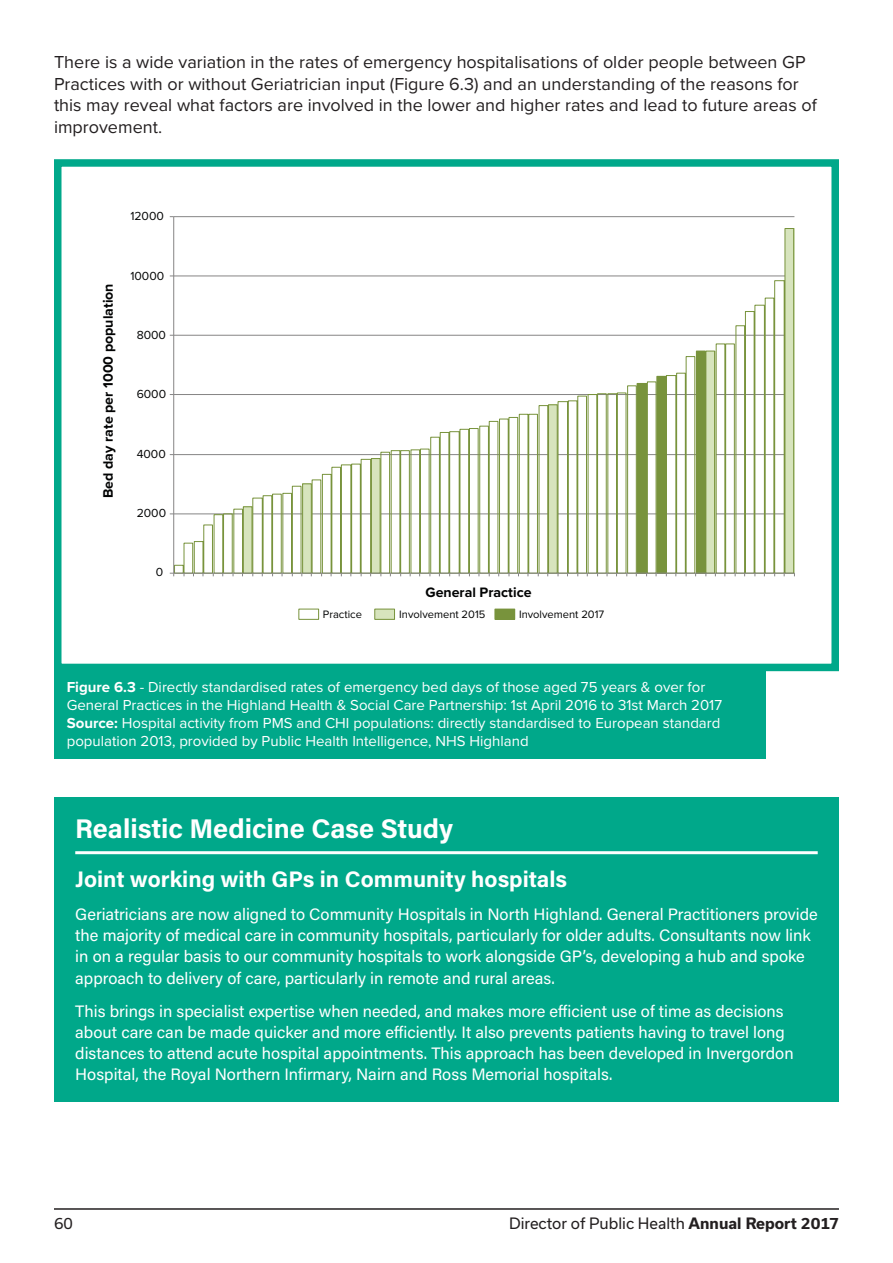
<style>
.page{position:relative;width:893px;height:1263px;background:#fff}
.page>*{position:absolute;margin:0;border:0;box-sizing:border-box;transform-origin:0 0}
.t1{font:700 27px "Acumin Pro";color:#fff}
.t2{font:700 22.5px "Acumin Pro";color:#fff}
.t3{font:18px/21.6px "Proxima Nova";color:#231f20}
.t4{font:16.5px/21px "Acumin Pro";color:#fff}
.t5{font:15px/18px "Proxima Nova";color:#fff}
.t6{font:15px "Usual";color:#231f20}
.t7{font:700 14.1px "Proxima Nova";color:#020303}
.t8{font:12.15px "Proxima Nova";color:#020303}
.t9{font:11.1px "Proxima Nova";color:#020303}
.s1{font-weight:700}
</style>
<div class="page">
<svg style="left:54px;top:159px;width:785px;height:513px"></svg>
<div style="left:54px;top:668px;width:712px;height:91px;background:#00a88a"></div>
<div style="left:54px;top:797px;width:785px;height:304px;background:#00a88a"></div>
<hr style="left:75px;top:851px;width:743px;height:3px;background:#fff">
<hr style="left:54px;top:1208px;width:785px;height:2px;background:#231f20">
<p class="t3" style="left:54px;top:53px;width:764px">There is a wide variation in the rates of emergency hospitalisations of older people between GP Practices with or without Geriatrician input (Figure 6.3) and an understanding of the reasons for this may reveal what factors are involved in the lower and higher rates and lead to future areas of improvement.</p>
<p class="t8" style="left:130px;top:212px;width:35px">12000</p>
<p class="t7" style="left:103px;top:498px;width:216px;rotate:-90deg">Bed day rate per 1000 population</p>
<p class="t8" style="left:130px;top:271px;width:35px">10000</p>
<p class="t8" style="left:137px;top:330px;width:31px">8000</p>
<p class="t8" style="left:137px;top:390px;width:31px">6000</p>
<p class="t8" style="left:137px;top:449px;width:31px">4000</p>
<p class="t8" style="left:137px;top:508px;width:31px">2000</p>
<p class="t8" style="left:156px;top:568px;width:9px">0</p>
<p class="t7" style="left:426px;top:587px;width:108px">General Practice</p>
<p class="t9" style="left:323px;top:610px;width:41px">Practice</p>
<p class="t9" style="left:519px;top:610px;width:87px">Involvement 2017</p>
<p class="t9" style="left:399px;top:610px;width:88px">Involvement 2015</p>
<p class="t5" style="left:67px;top:680px;width:657px"><span class="s1">Figure 6.3</span> - Directly standardised rates of emergency bed days of those aged 75 years &amp; over for General Practices in the Highland Health &amp; Social Care Partnership: 1st April 2016 to 31st March 2017<br><span class="s1">Source:</span> Hospital activity from PMS and CHI populations: directly standardised to European standard population 2013, provided by Public Health Intelligence, NHS Highland</p>
<h1 class="t1" style="left:75px;top:816px;width:379px">Realistic Medicine Case Study</h1>
<h2 class="t2" style="left:75px;top:868px;width:493px">Joint working with GPs in Community hospitals</h2>
<p class="t4" style="left:75px;top:905px;width:744px">Geriatricians are now aligned to Community Hospitals in North Highland. General Practitioners provide the majority of medical care in community hospitals, particularly for older adults. Consultants now link in on a regular basis to our community hospitals to work alongside GP’s, developing a hub and spoke approach to delivery of care, particularly in remote and rural areas.</p>
<p class="t4" style="left:75px;top:1002px;width:720px">This brings in specialist expertise when needed, and makes more efficient use of time as decisions about care can be made quicker and more efficiently. It also prevents patients having to travel long distances to attend acute hospital appointments. This approach has been developed in Invergordon Hospital, the Royal Northern Infirmary, Nairn and Ross Memorial hospitals.</p>
<p class="t6" style="left:54px;top:1216px;width:20px">60</p>
<p class="t6" style="left:509px;top:1216px;width:331px">Director of Public Health <span class="s1">Annual Report 2017</span></p>
</div>
